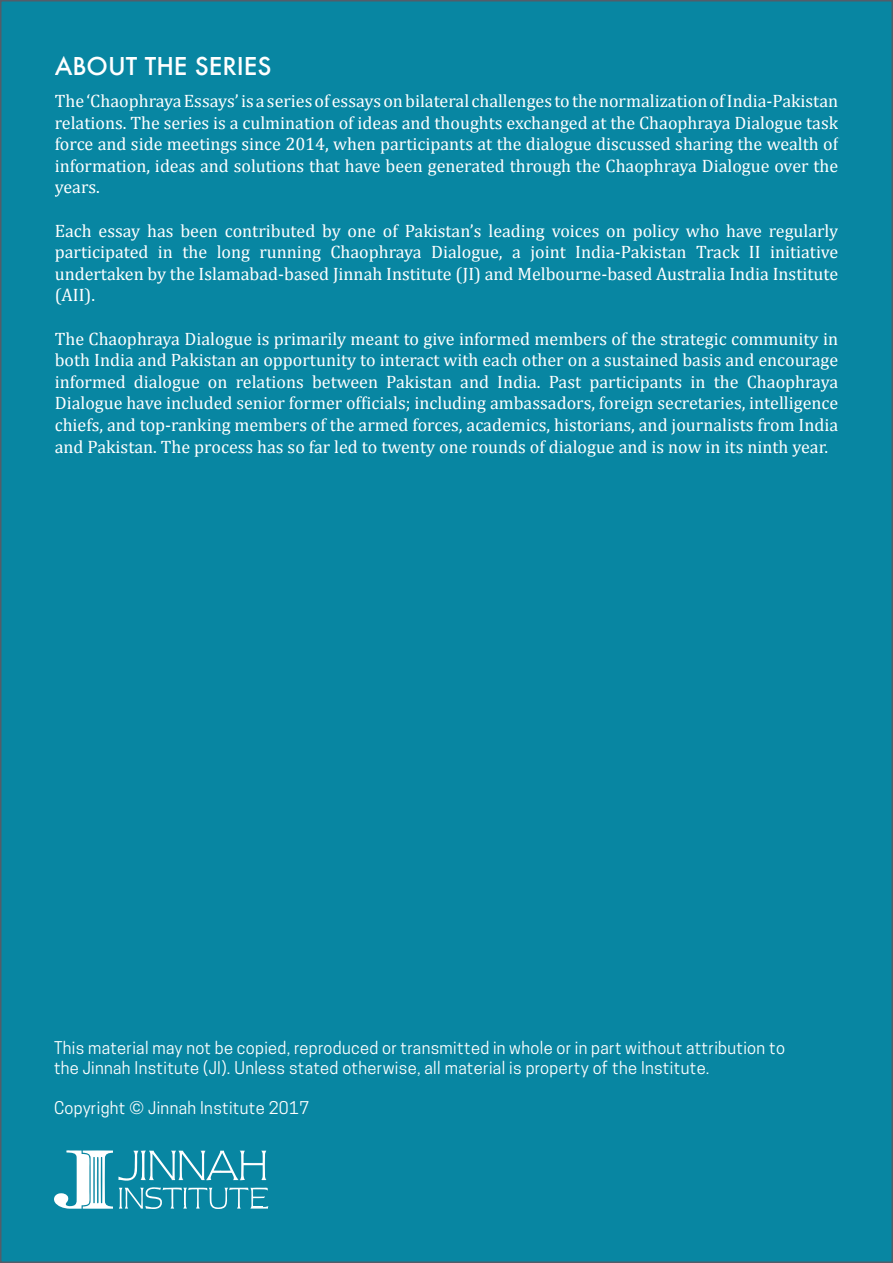
<style>
.page{position:relative;width:893px;height:1263px;background:#fff}
.page>*{position:absolute;margin:0;border:0;box-sizing:border-box;transform-origin:0 0}
.t1{font:500 24px "Futura";color:#fff}
.t2{font:18px/21.6px "Cambria";color:#fff;text-align:justify}
.t3{font:16.5px/19.8px "Cooper Hewitt";letter-spacing:.02em;color:#fff}
</style>
<div class="page">
<div style="left:1px;top:1px;width:891px;height:1261px;background:#0886a2"></div>
<svg style="left:54px;top:1150px;width:214px;height:59px"></svg>
<h1 class="t1" style="left:55px;top:49px;width:214px">ABOUT THE SERIES</h1>
<p class="t2" style="left:55px;top:90px;width:785px">The ‘Chaophraya Essays’ is a series of essays on bilateral challenges to the normalization of India-Pakistan relations. The series is a culmination of ideas and thoughts exchanged at the Chaophraya Dialogue task force and side meetings since 2014, when participants at the dialogue discussed sharing the wealth of information, ideas and solutions that have been generated through the Chaophraya Dialogue over the years.</p>
<p class="t2" style="left:55px;top:220px;width:785px">Each essay has been contributed by one of Pakistan’s leading voices on policy who have regularly participated in the long running Chaophraya Dialogue, a joint India-Pakistan Track II initiative undertaken by the Islamabad-based Jinnah Institute (JI) and Melbourne-based Australia India Institute (AII).</p>
<p class="t2" style="left:55px;top:328px;width:785px">The Chaophraya Dialogue is primarily meant to give informed members of the strategic community in both India and Pakistan an opportunity to interact with each other on a sustained basis and encourage informed dialogue on relations between Pakistan and India. Past participants in the Chaophraya Dialogue have included senior former officials; including ambassadors, foreign secretaries, intelligence chiefs, and top-ranking members of the armed forces, academics, historians, and journalists from India and Pakistan. The process has so far led to twenty one rounds of dialogue and is now in its ninth year.</p>
<p class="t3" style="left:54px;top:1038px;width:732px">This material may not be copied, reproduced or transmitted in whole or in part without attribution to the Jinnah Institute (JI). Unless stated otherwise, all material is property of the Institute.</p>
<p class="t3" style="left:54px;top:1097px;width:257px">Copyright © Jinnah Institute 2017</p>
</div>
